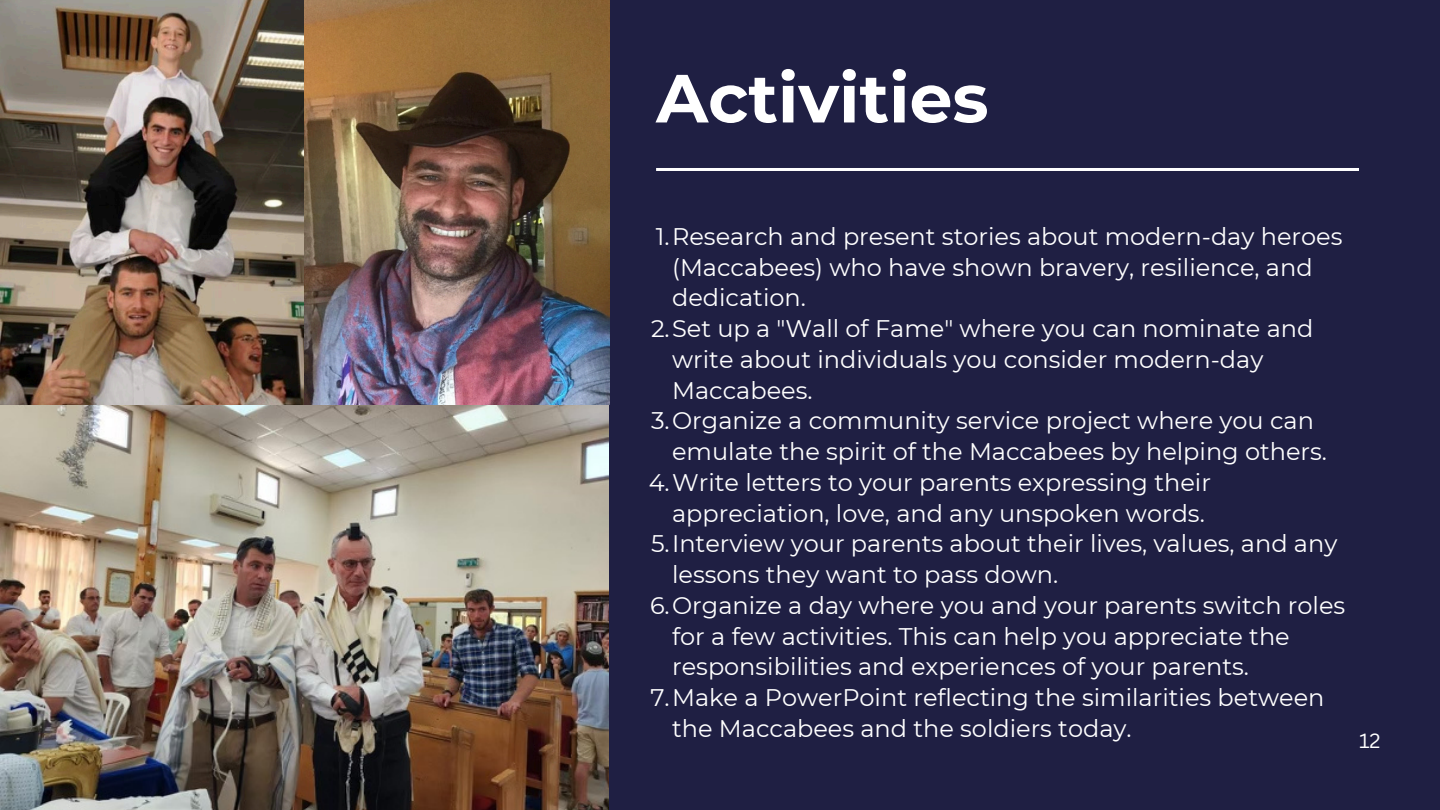
<style>
.page{position:relative;width:1440px;height:810px;background:#1f1f43}
.page>*{position:absolute;margin:0;border:0;box-sizing:border-box;transform-origin:0 0}
.t1{font:700 68px "Montserrat";color:#fff}
.t2{font:24px/30.8px "Montserrat";color:#fff}
.t3{font:20px "Canva Sans";color:#fff}
</style>
<div class="page">
<hr style="left:656px;top:168px;width:703px;height:3px;background:#fff">
<img style="left:0;top:0;width:609px;height:810px">
<p class="t1" style="left:656px;top:57px;width:334px">Activities</p>
<p class="t2" style="left:672px;top:221px;width:672px;text-indent:-16px">1.Research and present stories about modern-day heroes (Maccabees) who have shown bravery, resilience, and dedication.</p>
<p class="t2" style="left:672px;top:313px;width:643px;text-indent:-21px">2.Set up a "Wall of Fame" where you can nominate and write about individuals you consider modern-day<br>Maccabees.</p>
<h1 class="t2" style="left:672px;top:405px;width:656px;text-indent:-21px">3.Organize a community service project where you can emulate the spirit of the Maccabees by helping others.</h1>
<p class="t2" style="left:649px;top:467px;width:564px;text-align:right">4.Write letters to your parents expressing their appreciation, love, and any unspoken words.</p>
<p class="t2" style="left:672px;top:528px;width:667px;text-indent:-21px">5.Interview your parents about their lives, values, and any lessons they want to pass down.</p>
<p class="t2" style="left:672px;top:590px;width:675px;text-indent:-22px">6.Organize a day where you and your parents switch roles for a few activities. This can help you appreciate the responsibilities and experiences of your parents.</p>
<p class="t2" style="left:672px;top:682px;width:654px;text-indent:-22px">7.Make a PowerPoint reflecting the similarities between the Maccabees and the soldiers today.</p>
<p class="t3" style="left:1359px;top:727px;width:23px">12</p>
</div>
